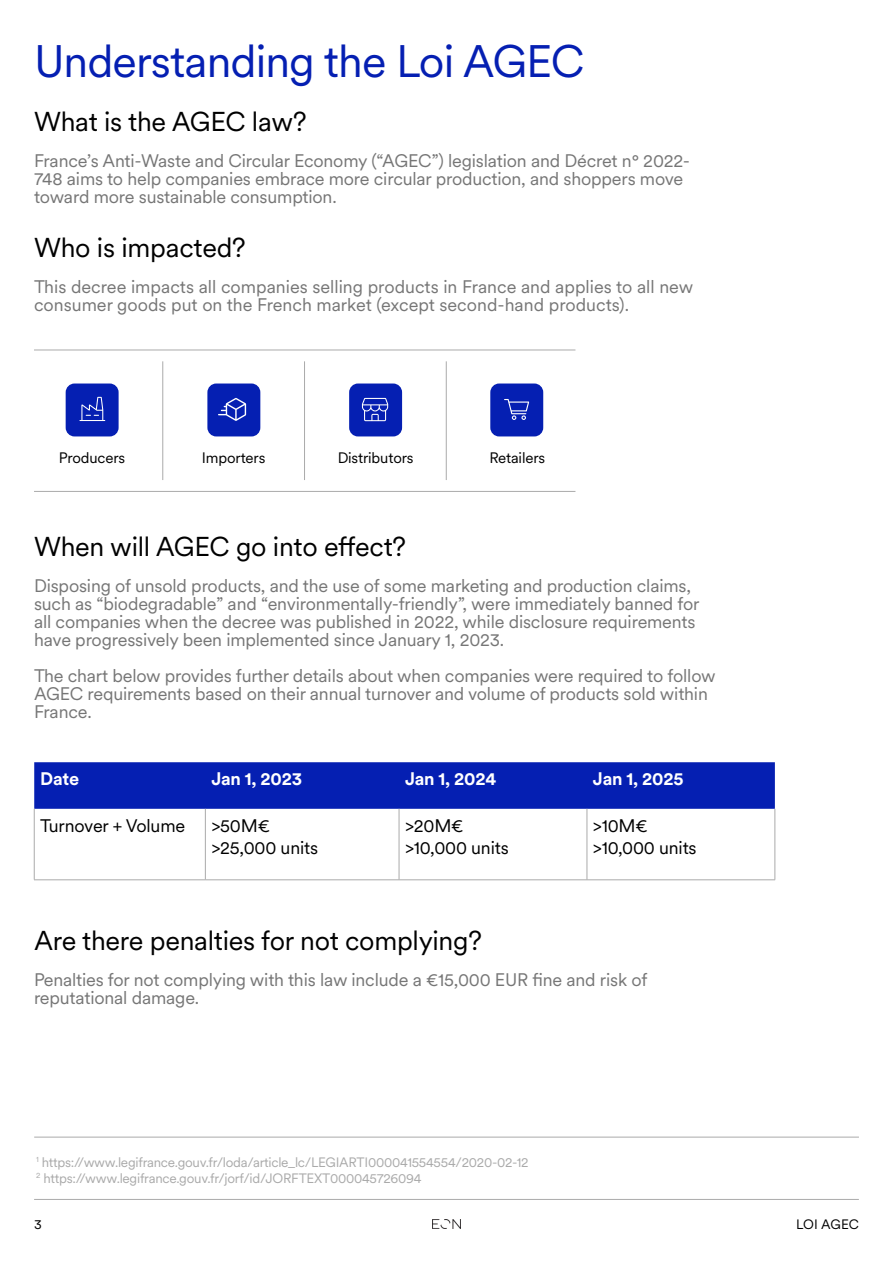
<style>
.page{position:relative;width:893px;height:1263px;background:#fff}
.page>*{position:absolute;margin:0;border:0;box-sizing:border-box;transform-origin:0 0}
.t1{font:45px "Circular XX";letter-spacing:-.02em;color:#051fb2}
.t2{font:27px "Circular XX";letter-spacing:-.01em;color:#000}
.t3{font:18px/18px "Circular XX";letter-spacing:-.01em;color:#767676}
.t4{font:18px/21.6px "Circular XX";letter-spacing:-.01em;color:#000}
.t5{font:700 18px "Circular XX";letter-spacing:-.01em;color:#fff}
.t6{font:15px "Circular XX";letter-spacing:-.01em;color:#000}
.t7{font:13.5px/16.2px "Circular XX";letter-spacing:-.02em;color:#aaa}
.t8{font:13.5px "Circular XX";color:#000}
</style>
<div class="page">
<hr style="left:34px;top:1199px;width:825px;height:1px;background:#aaa">
<img style="left:432px;top:1219px;width:29px;height:10px">
<hr style="left:34px;top:1137px;width:825px;height:1px;background:#aaa">
<div style="left:34px;top:762px;width:741px;height:47px;background:#051fb2"></div>
<hr style="left:34px;top:809px;width:1px;height:70px;background:#aaa">
<hr style="left:205px;top:809px;width:1px;height:70px;background:#aaa">
<hr style="left:775px;top:809px;width:1px;height:70px;background:#aaa">
<hr style="left:34px;top:879px;width:171px;height:1px;background:#aaa">
<hr style="left:205px;top:879px;width:194px;height:1px;background:#aaa">
<hr style="left:399px;top:879px;width:188px;height:1px;background:#aaa">
<hr style="left:587px;top:879px;width:188px;height:1px;background:#aaa">
<hr style="left:399px;top:809px;width:1px;height:70px;background:#aaa">
<hr style="left:587px;top:809px;width:1px;height:70px;background:#aaa">
<div style="left:349px;top:383px;width:53px;height:53px;background:#051fb2;border-radius:9px"></div>
<svg style="left:362px;top:398px;width:26px;height:23px"></svg>
<div style="left:490px;top:383px;width:53px;height:53px;background:#051fb2;border-radius:9px"></div>
<svg style="left:504px;top:399px;width:25px;height:21px"></svg>
<div style="left:207px;top:383px;width:53px;height:53px;background:#051fb2;border-radius:9px"></div>
<svg style="left:218px;top:398px;width:28px;height:23px"></svg>
<div style="left:66px;top:383px;width:53px;height:53px;background:#051fb2;border-radius:9px"></div>
<svg style="left:79px;top:397px;width:26px;height:24px"></svg>
<hr style="left:34px;top:350px;width:541px;height:1px;background:#aaa">
<hr style="left:163px;top:361px;width:1px;height:119px;background:#aaa">
<hr style="left:304px;top:361px;width:1px;height:119px;background:#aaa">
<hr style="left:446px;top:361px;width:1px;height:119px;background:#aaa">
<hr style="left:34px;top:491px;width:541px;height:1px;background:#aaa">
<h1 class="t1" style="left:34px;top:31px;width:552px">Understanding the Loi AGEC</h1>
<h2 class="t2" style="left:34px;top:104px;width:274px">What is the AGEC law?</h2>
<p class="t3" style="left:34px;top:151px;width:658px">France’s Anti-Waste and Circular Economy (“AGEC”) legislation and Décret n° 2022-<br>748 aims to help companies embrace more circular production, and shoppers move toward more sustainable consumption.</p>
<h2 class="t2" style="left:34px;top:230px;width:213px">Who is impacted?</h2>
<p class="t3" style="left:34px;top:277px;width:661px">This decree impacts all companies selling products in France and applies to all new consumer goods put on the French market (except second-hand products).</p>
<p class="t6" style="left:59px;top:448px;width:68px">Producers</p>
<p class="t6" style="left:202px;top:448px;width:65px">Importers</p>
<p class="t6" style="left:338px;top:448px;width:77px">Distributors</p>
<p class="t6" style="left:489px;top:448px;width:57px">Retailers</p>
<h2 class="t2" style="left:34px;top:529px;width:374px">When will AGEC go into effect?</h2>
<p class="t3" style="left:34px;top:576px;width:667px">Disposing of unsold products, and the use of some marketing and production claims, such as “biodegradable” and “environmentally-friendly”, were immediately banned for all companies when the decree was published in 2022, while disclosure requirements have progressively been implemented since January 1, 2023.</p>
<p class="t3" style="left:34px;top:666px;width:683px">The chart below provides further details about when companies were required to follow<br>AGEC requirements based on their annual turnover and volume of products sold within<br>France.</p>
<p class="t5" style="left:40px;top:767px;width:40px">Date</p>
<p class="t5" style="left:211px;top:767px;width:92px">Jan 1, 2023</p>
<p class="t5" style="left:405px;top:767px;width:93px">Jan 1, 2024</p>
<p class="t5" style="left:593px;top:767px;width:92px">Jan 1, 2025</p>
<p class="t4" style="left:40px;top:814px;width:146px">Turnover + Volume</p>
<p class="t4" style="left:211px;top:814px;width:108px">&gt;50M€ &gt;25,000 units</p>
<p class="t4" style="left:405px;top:814px;width:105px">&gt;20M€ &gt;10,000 units</p>
<p class="t4" style="left:593px;top:814px;width:105px">&gt;10M€ &gt;10,000 units</p>
<h2 class="t2" style="left:34px;top:922px;width:449px">Are there penalties for not complying?</h2>
<p class="t3" style="left:34px;top:970px;width:615px">Penalties for not complying with this law include a €15,000 EUR fine and risk of reputational damage.</p>
<p class="t7" style="left:36px;top:1153px;width:494px"><sup>1</sup> https://www.legifrance.gouv.fr/loda/article_lc/LEGIARTI000041554554/2020-02-12<br><sup>2</sup> https://www.legifrance.gouv.fr/jorf/id/JORFTEXT000045726094</p>
<p class="t8" style="left:34px;top:1215px;width:9px">3</p>
<p class="t8" style="left:796px;top:1215px;width:64px">LOI AGEC</p>
</div>
